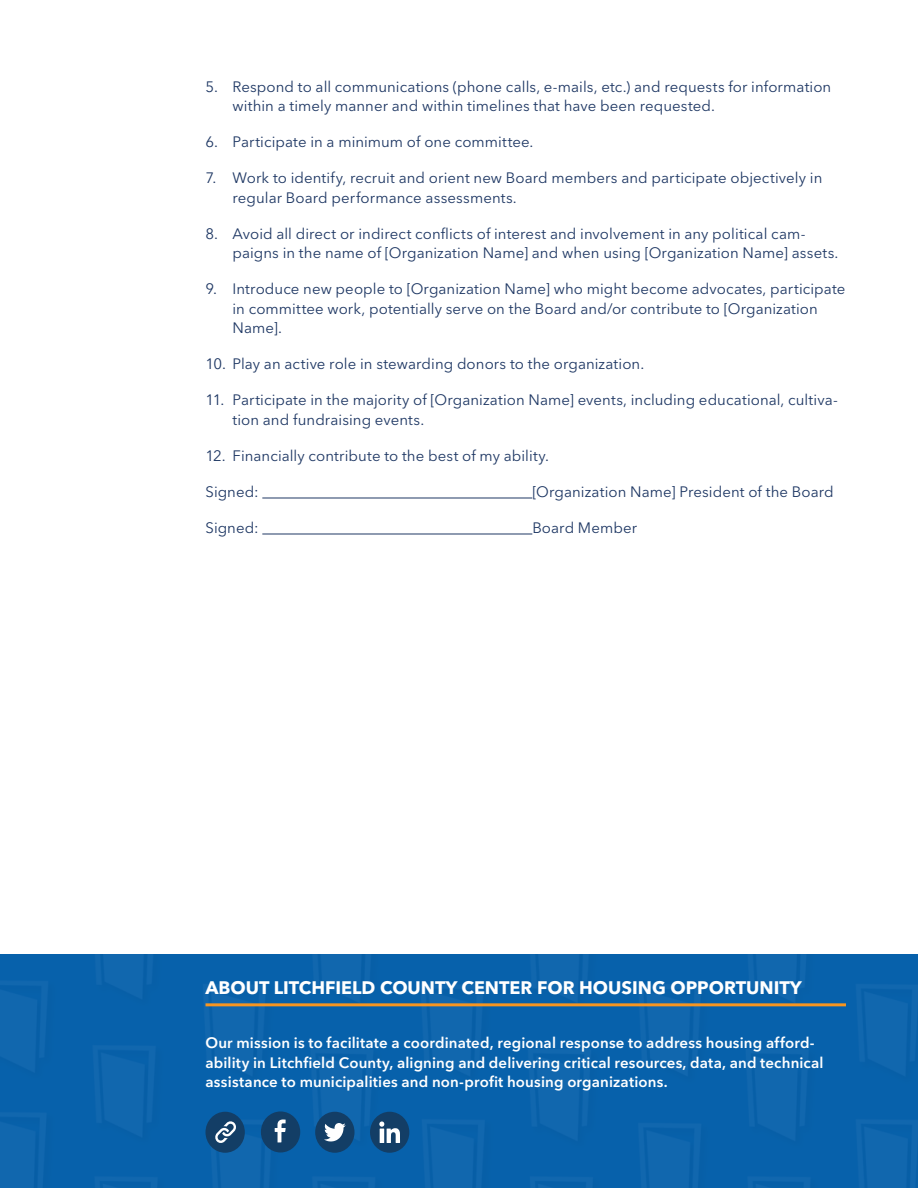
<style>
.page{position:relative;width:918px;height:1188px;background:#fff}
.page>*{position:absolute;margin:0;border:0;box-sizing:border-box;transform-origin:0 0}
.t1{font:700 18px "Avenir Next LT Pro";color:#fff}
.t2{font:15px/19.5px "Avenir Next LT Pro";letter-spacing:.005em;color:#1f3864}
.t3{font:600 15px/19.5px "Avenir Next LT Pro";letter-spacing:.01em;color:#fff}
</style>
<div class="page">
<hr style="left:262px;top:498px;width:270px;height:1px;background:#1f3864">
<hr style="left:262px;top:534px;width:270px;height:1px;background:#1f3864">
<img style="left:0;top:954px;width:918px;height:234px">
<hr style="left:206px;top:1003px;width:640px;height:3px;background:#f79520">
<div style="left:370px;top:1112px;width:39px;height:41px;background:#133e66;border-radius:50%"></div>
<svg style="left:379px;top:1121px;width:21px;height:22px"></svg>
<div style="left:205px;top:1112px;width:40px;height:41px;background:#133e66;border-radius:50%"></div>
<svg style="left:215px;top:1121px;width:21px;height:22px"></svg>
<div style="left:315px;top:1112px;width:40px;height:41px;background:#133e66;border-radius:50%"></div>
<svg style="left:324px;top:1123px;width:22px;height:19px"></svg>
<div style="left:261px;top:1111px;width:39px;height:41px;background:#133e66;border-radius:50%"></div>
<svg style="left:275px;top:1119px;width:11px;height:23px"></svg>
<p class="t2" style="left:232px;top:76px;width:600px;text-indent:-27px">5. Respond to all communications (phone calls, e-mails, etc.) and requests for information within a timely manner and within timelines that have been requested.</p>
<p class="t2" style="left:206px;top:132px;width:330px">6. Participate in a minimum of one committee.</p>
<p class="t2" style="left:232px;top:168px;width:591px;text-indent:-27px">7. Work to identify, recruit and orient new Board members and participate objectively in regular Board performance assessments.</p>
<p class="t2" style="left:232px;top:223px;width:608px;text-indent:-27px">8. Avoid all direct or indirect conflicts of interest and involvement in any political cam&shy;paigns in the name of [Organization Name] and when using [Organization Name] assets.</p>
<p class="t2" style="left:232px;top:279px;width:614px;text-indent:-27px">9. Introduce new people to [Organization Name] who might become advocates, participate in committee work, potentially serve on the Board and/or contribute to [Organization<br>Name].</p>
<p class="t2" style="left:206px;top:354px;width:440px">10. Play an active role in stewarding donors to the organization.</p>
<p class="t2" style="left:232px;top:390px;width:607px;text-indent:-27px">11. Participate in the majority of [Organization Name] events, including educational, cultiva&shy;tion and fundraising events.</p>
<p class="t2" style="left:206px;top:445px;width:345px">12. Financially contribute to the best of my ability.</p>
<p class="t2" style="left:206px;top:481px;width:55px">Signed:</p>
<p class="t2" style="left:532px;top:481px;width:303px">[Organization Name] President of the Board</p>
<p class="t2" style="left:206px;top:517px;width:55px">Signed:</p>
<p class="t2" style="left:532px;top:517px;width:106px">Board Member</p>
<p class="t1" style="left:206px;top:977px;width:598px">ABOUT LITCHFIELD COUNTY CENTER FOR HOUSING OPPORTUNITY</p>
<p class="t3" style="left:206px;top:1033px;width:620px">Our mission is to facilitate a coordinated, regional response to address housing afford&shy;ability in Litchfield County, aligning and delivering critical resources, data, and technical assistance to municipalities and non-profit housing organizations.</p>
</div>
